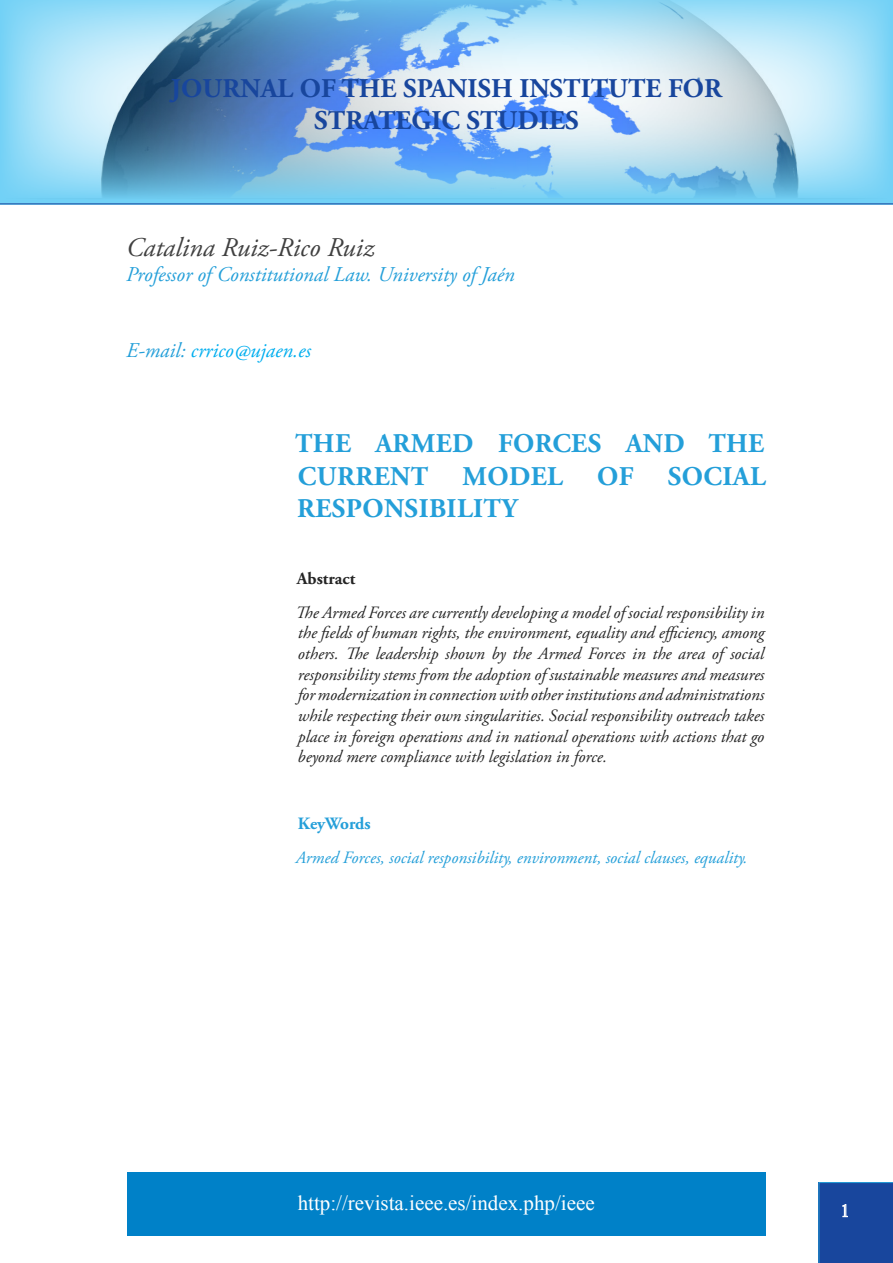
<style>
.page{position:relative;width:893px;height:1263px;background:#fff}
.page>*{position:absolute;margin:0;border:0;box-sizing:border-box;transform-origin:0 0}
.IEEE_Titulo{font:700 27px/32.4px "Adobe Garamond Pro";letter-spacing:.015em;color:#249fd9}
.t1{font:700 27px/32.4px "Adobe Garamond Pro";color:#18469d;text-align:center}
.IEEE_Autor{font:italic 27px "Adobe Garamond Pro";color:#404040}
.IEEE_cargoAutor{font:italic 21px "Adobe Garamond Pro";color:#249fd9}
.t2{font:21px "Times New Roman";color:#fff}
.IEEE_cargoAutor-2{font:italic 21px "Adobe Garamond Pro";color:#00aeef}
.t3{font:18px "Times New Roman";color:#fff}
.IEEE_Abstract{font:italic 17.25px/20.7px "Adobe Garamond Pro";color:#252525;text-align:justify}
.IEEE_KeyWords{font:italic 17.25px "Adobe Garamond Pro";color:#249fd9}
.IEEE_Abstract-2{font:700 17.25px "Adobe Garamond Pro";color:#252525}
.IEEE_KeyWords-2{font:700 17.25px "Adobe Garamond Pro";letter-spacing:-.005em;color:#249fd9}
.s1{color:#249fd9}
</style>
<div class="page">
<div style="left:819px;top:1182px;width:74px;height:81px;background:#18469d"></div>
<div style="left:127px;top:1173px;width:638px;height:63px;background:#0081c8"></div>
<svg style="left:0;top:0;width:893px;height:200px"></svg>
<hr style="left:0;top:203px;width:893px;height:1px;background:#18469d">
<p class="t1" style="left:171px;top:73px;width:553px">JOURNAL OF THE SPANISH INSTITUTE FOR<br>STRATEGIC STUDIES</p>
<p class="IEEE_Autor" style="left:126px;top:231px;width:249px">Catalina Ruiz-Rico Ruiz</p>
<p class="IEEE_cargoAutor" style="left:126px;top:262px;width:390px">Professor of Constitutional Law. University of Jaén</p>
<p class="IEEE_cargoAutor-2" style="left:126px;top:337px;width:186px"><span class="s1">E-mail:</span> crrico@ujaen.es</p>
<p class="IEEE_Titulo" style="left:295px;top:428px;width:471px">THE ARMED FORCES AND THE<br>CURRENT</p>
<p class="IEEE_Titulo" style="left:462px;top:460px;width:102px">MODEL</p>
<p class="IEEE_Titulo" style="left:597px;top:460px;width:38px">OF</p>
<p class="IEEE_Titulo" style="left:668px;top:460px;width:100px">SOCIAL</p>
<p class="IEEE_Titulo" style="left:297px;top:493px;width:222px">RESPONSIBILITY</p>
<p class="IEEE_Abstract-2" style="left:297px;top:568px;width:60px">Abstract</p>
<p class="IEEE_Abstract" style="left:295px;top:602px;width:470px">The Armed Forces are currently developing a model of social responsibility in the fields of human rights, the environment, equality and efficiency, among others. The leadership shown by the Armed Forces in the area of social responsibility stems from the adoption of sustainable measures and measures for modernization in connection with other institutions and administrations while respecting their own singularities. Social responsibility outreach takes place in foreign operations and in national operations with actions that go beyond mere compliance with legislation in force.</p>
<p class="IEEE_KeyWords-2" style="left:298px;top:814px;width:74px">KeyWords</p>
<p class="IEEE_KeyWords" style="left:296px;top:847px;width:453px">Armed Forces, social responsibility, environment, social clauses, equality.</p>
<p class="t2" style="left:298px;top:1189px;width:298px">http://revista.ieee.es/index.php/ieee</p>
<p class="t3" style="left:841px;top:1198px;width:10px">1</p>
</div>
